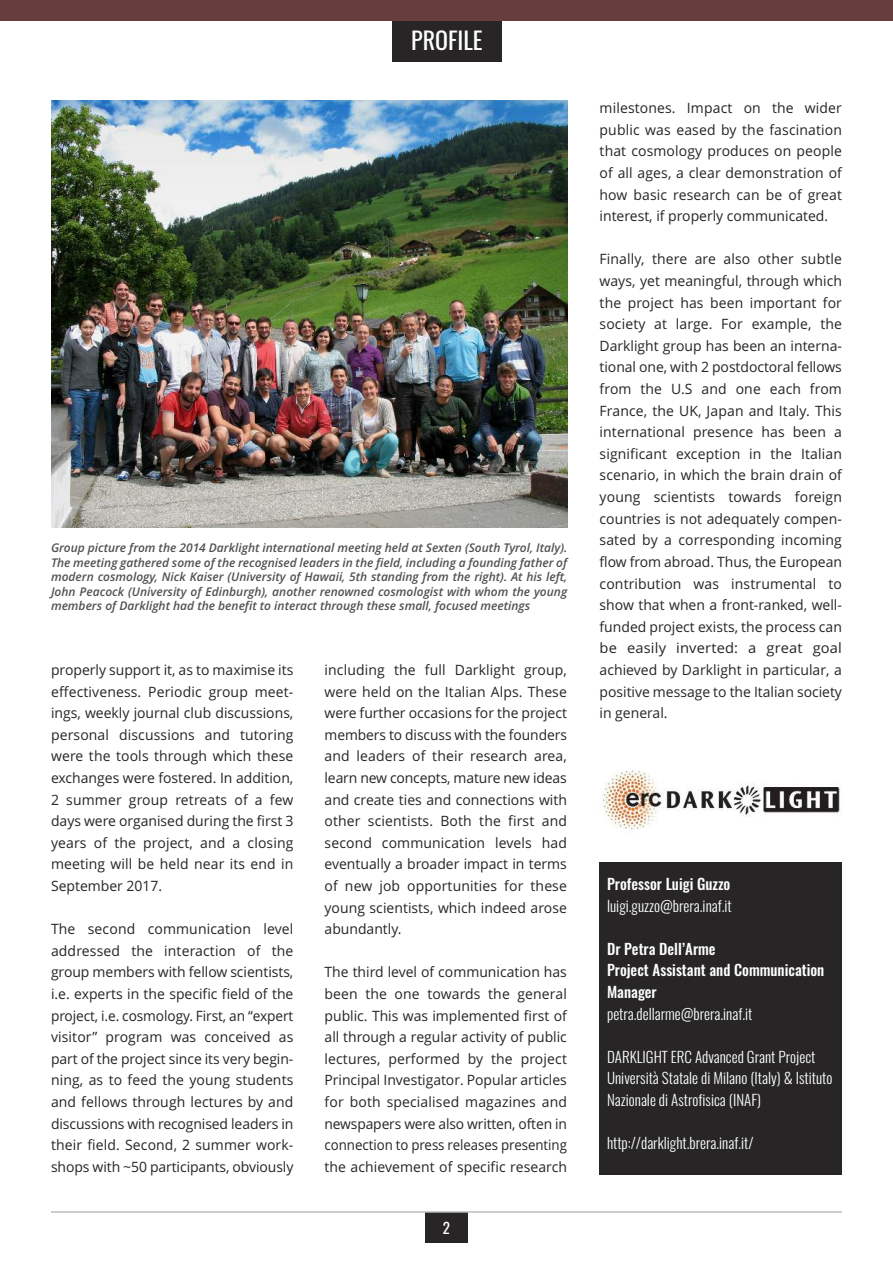
<style>
.page{position:relative;width:893px;height:1263px;background:#fff}
.page>*{position:absolute;margin:0;border:0;box-sizing:border-box;transform-origin:0 0}
.t1{font:24px "Oswald";color:#fff}
.t2{font:300 15px/21.6px "Oswald";color:#fff}
.t3{font:500 15px/21.6px "Oswald";color:#fff}
.t4{font:15px "Oswald";color:#fff}
.t5{font:14.25px/21.6px "Open Sans";color:#272526;text-align:justify}
.t6{font:italic 600 12px/14.5px "Open Sans";color:#525152;text-align:justify}
</style>
<div class="page">
<div style="left:600px;top:862px;width:242px;height:313px;background:#272526"></div>
<img style="left:602px;top:770px;width:239px;height:60px">
<div style="left:425px;top:1212px;width:43px;height:31px;background:#272526"></div>
<div style="left:392px;top:18px;width:110px;height:44px;background:#272526"></div>
<div style="left:0;top:0;width:893px;height:21px;background:#673e3b"></div>
<hr style="left:51px;top:1211px;width:791px;height:2px;background:#bebebe">
<img style="left:51px;top:101px;width:516px;height:426px">
<h1 class="t1" style="left:411px;top:28px;width:73px">PROFILE</h1>
<p class="t6" style="left:51px;top:541px;width:518px">Group picture from the 2014 Darklight international meeting held at Sexten (South Tyrol, Italy).<br>The meeting gathered some of the recognised leaders in the field, including a founding father of modern cosmology, Nick Kaiser (University of Hawaii, 5th standing from the right). At his left, John Peacock (University of Edinburgh), another renowned cosmologist with whom the young members of Darklight had the benefit to interact through these small, focused meetings</p>
<p class="t5" style="left:51px;top:659px;width:244px">properly support it, as to maximise its effectiveness. Periodic group meet&shy;ings, weekly journal club discussions, personal discussions and tutoring were the tools through which these exchanges were fostered. In addition, 2 summer group retreats of a few days were organised during the first 3 years of the project, and a closing meeting will be held near its end in September 2017.</p>
<p class="t5" style="left:51px;top:918px;width:244px">The second communication level addressed the interaction of the group members with fellow scientists, i.e. experts in the specific field of the project, i.e. cosmology. First, an “expert visitor” program was conceived as part of the project since its very begin&shy;ning, as to feed the young students and fellows through lectures by and discussions with recognised leaders in their field. Second, 2 summer work&shy;shops with ~50 participants, obviously</p>
<p class="t5" style="left:325px;top:659px;width:244px">including the full Darklight group, were held on the Italian Alps. These were further occasions for the project members to discuss with the founders and leaders of their research area, learn new concepts, mature new ideas and create ties and connections with other scientists. Both the first and second communication levels had eventually a broader impact in terms of new job opportunities for these young scientists, which indeed arose abundantly.</p>
<p class="t5" style="left:325px;top:962px;width:244px">The third level of communication has been the one towards the general public. This was implemented first of all through a regular activity of public lectures, performed by the project Principal Investigator. Popular articles for both specialised magazines and newspapers were also written, often in connection to press releases presenting the achievement of specific research</p>
<p class="t4" style="left:443px;top:1219px;width:9px">2</p>
<p class="t5" style="left:600px;top:98px;width:244px">milestones. Impact on the wider public was eased by the fascination that cosmology produces on people of all ages, a clear demonstration of how basic research can be of great interest, if properly communicated.</p>
<p class="t5" style="left:600px;top:249px;width:244px">Finally, there are also other subtle ways, yet meaningful, through which the project has been important for society at large. For example, the Darklight group has been an interna&shy;tional one, with 2 postdoctoral fellows from the U.S and one each from France, the UK, Japan and Italy. This international presence has been a significant exception in the Italian scenario, in which the brain drain of young scientists towards foreign countries is not adequately compen&shy;sated by a corresponding incoming flow from abroad. Thus, the European contribution was instrumental to show that when a front-ranked, well&shy;funded project exists, the process can be easily inverted: a great goal achieved by Darklight in particular, a positive message to the Italian society in general.</p>
<p class="t3" style="left:607px;top:874px;width:125px">Professor Luigi Guzzo</p>
<p class="t2" style="left:607px;top:895px;width:126px">luigi.guzzo@brera.inaf.it</p>
<p class="t3" style="left:607px;top:939px;width:219px">Dr Petra Dell’Arme<br>Project Assistant and Communication<br>Manager</p>
<p class="t2" style="left:607px;top:1003px;width:147px">petra.dellarme@brera.inaf.it</p>
<p class="t2" style="left:607px;top:1047px;width:227px">DARKLIGHT ERC Advanced Grant Project<br>Università Statale di Milano (Italy) &amp; Istituto<br>Nazionale di Astrofisica (INAF)</p>
<p class="t2" style="left:607px;top:1133px;width:148px">http://darklight.brera.inaf.it/</p>
</div>
